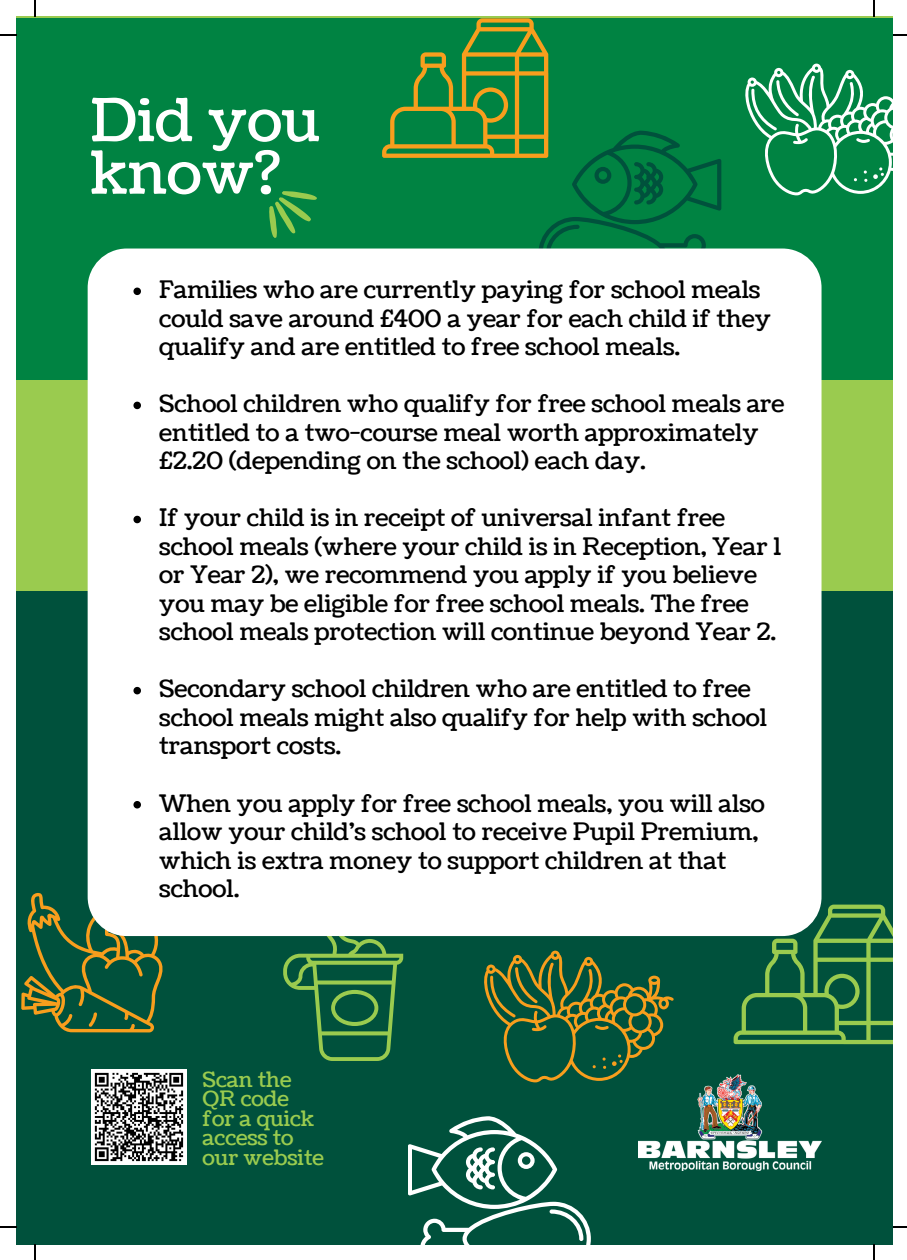
<style>
.page{position:relative;width:907px;height:1260px;background:#fff}
.page>*{position:absolute;margin:0;border:0;box-sizing:border-box;transform-origin:0 0}
.t1{font:59.2px/52.4px "Coustard";color:#fff}
.t2{font:24px/28.6px "Coustard";color:#000}
.t3{font:21.2px/19.6px "Coustard";color:#9acb4f}
</style>
<div class="page">
<div style="left:16px;top:16px;width:876px;height:1228px;background:#9acb4f"></div>
<div style="left:16px;top:591px;width:876px;height:653px;background:#00513c"></div>
<div style="left:16px;top:18px;width:876px;height:362px;background:#008342"></div>
<svg style="left:283px;top:935px;width:120px;height:125px"></svg>
<svg style="left:733px;top:904px;width:159px;height:139px"></svg>
<svg style="left:21px;top:892px;width:141px;height:140px"></svg>
<div style="left:88px;top:248px;width:733px;height:687px;background:#fff;border-radius:39px"></div>
<svg style="left:133px;top:287px;width:8px;height:8px"></svg>
<svg style="left:133px;top:401px;width:8px;height:8px"></svg>
<svg style="left:133px;top:515px;width:8px;height:8px"></svg>
<svg style="left:133px;top:686px;width:8px;height:8px"></svg>
<svg style="left:133px;top:801px;width:8px;height:7px"></svg>
<svg style="left:269px;top:191px;width:48px;height:47px"></svg>
<img style="left:91px;top:1069px;width:95px;height:94px">
<img style="left:638px;top:1074px;width:183px;height:96px">
<svg style="left:484px;top:950px;width:190px;height:132px"></svg>
<svg style="left:408px;top:1116px;width:183px;height:128px"></svg>
<svg style="left:382px;top:18px;width:339px;height:231px"></svg>
<svg style="left:745px;top:64px;width:147px;height:131px"></svg>
<svg style="left:34px;top:0;width:2px;height:16px"></svg>
<svg style="left:0;top:34px;width:16px;height:2px"></svg>
<svg style="left:873px;top:0;width:1px;height:16px"></svg>
<svg style="left:892px;top:34px;width:15px;height:2px"></svg>
<svg style="left:34px;top:1244px;width:2px;height:15px"></svg>
<svg style="left:0;top:1226px;width:16px;height:1px"></svg>
<svg style="left:873px;top:1244px;width:1px;height:15px"></svg>
<svg style="left:892px;top:1226px;width:15px;height:1px"></svg>
<h1 class="t1" style="left:90px;top:96px;width:231px">Did you know?</h1>
<p class="t2" style="left:159px;top:276px;width:613px">Families who are currently paying for school meals could save around £400 a year for each child if they qualify and are entitled to free school meals.</p>
<p class="t2" style="left:159px;top:390px;width:627px">School children who qualify for free school meals are entitled to a two-course meal worth approximately £2.20 (depending on the school) each day.</p>
<p class="t2" style="left:159px;top:504px;width:623px">If your child is in receipt of universal infant free school meals (where your child is in Reception, Year 1 or Year 2), we recommend you apply if you believe you may be eligible for free school meals. The free school meals protection will continue beyond Year 2.</p>
<p class="t2" style="left:159px;top:675px;width:609px">Secondary school children who are entitled to free school meals might also qualify for help with school transport costs.</p>
<p class="t2" style="left:159px;top:789px;width:607px">When you apply for free school meals, you will also allow your child's school to receive Pupil Premium, which is extra money to support children at that school.</p>
<p class="t3" style="left:203px;top:1070px;width:123px">Scan the<br>QR code for a quick access to our website</p>
</div>
